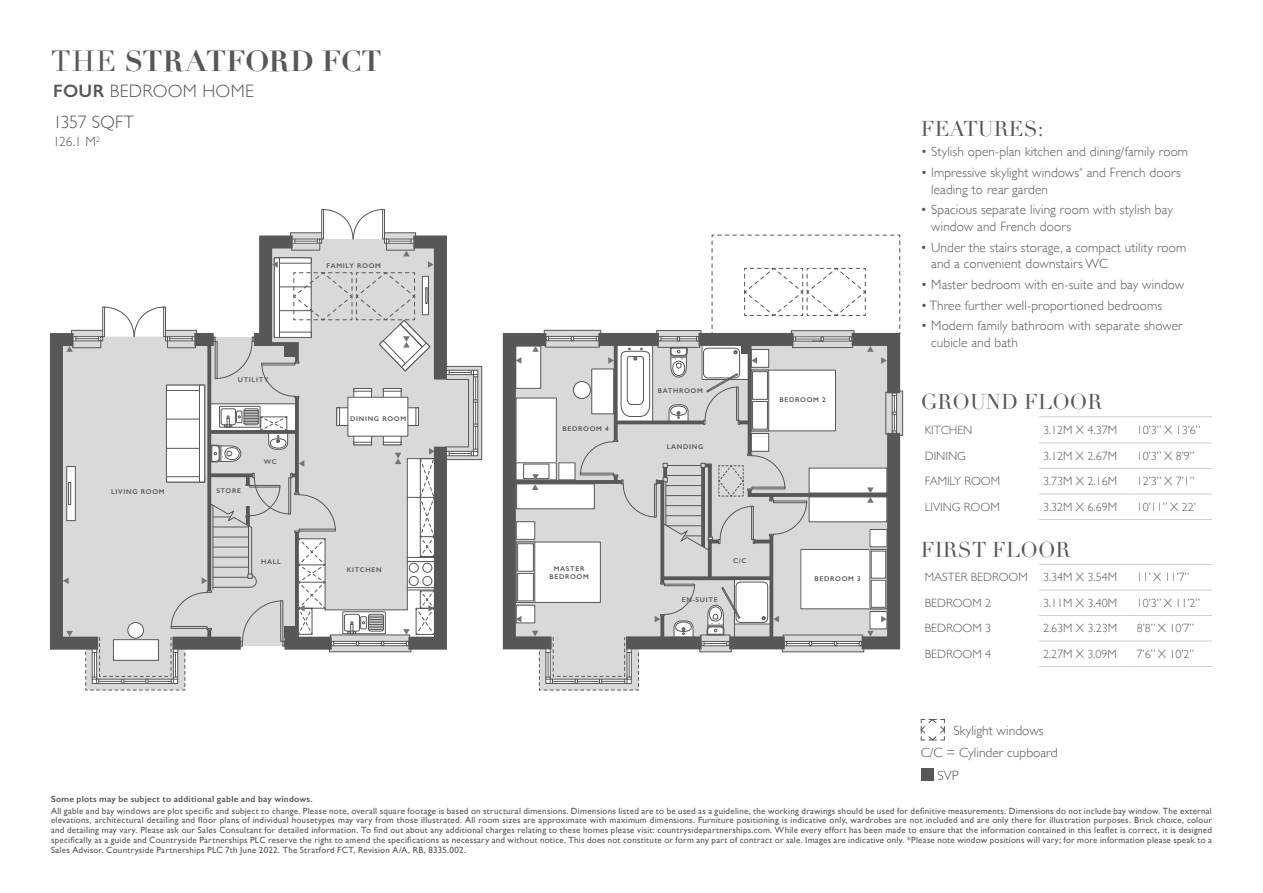
<style>
.page{position:relative;width:1263px;height:893px;background:#fff}
.page>*{position:absolute;margin:0;border:0;box-sizing:border-box;transform-origin:0 0}
.t1{font:700 28.5px "Didot";letter-spacing:-.01em;color:#575756}
.t2{font:21px "Didot";color:#575756}
.t3{font:300 18px "Gill Sans";letter-spacing:.01em;color:#575756}
.t4{font:300 18px "Gill Sans";letter-spacing:-.01em;color:#575756}
.t5{font:300 13.5px/16.5px "Gill Sans";letter-spacing:.01em;color:#575756}
.t6{font:300 12px "Gill Sans";color:#575756}
.t7{font:9px/9.8px "Gill Sans";letter-spacing:.025em;color:#575756;text-align:justify}
.t8{font:600 9px "Gill Sans";letter-spacing:.025em;color:#575756}
.t9{font:600 6.9px/8.2px "Gill Sans";letter-spacing:.1em;color:#575756;text-align:center}
.s1{font-weight:400}
.s2{font-weight:600}
</style>
<div class="page">
<svg style="left:920px;top:719px;width:25px;height:22px"></svg>
<hr style="left:1039px;top:416px;width:93px;height:1px;background:#d0d0d0">
<hr style="left:1132px;top:416px;width:80px;height:1px;background:#d0d0d0">
<hr style="left:1039px;top:443px;width:93px;height:1px;background:#d0d0d0">
<hr style="left:1132px;top:443px;width:80px;height:1px;background:#d0d0d0">
<hr style="left:1039px;top:468px;width:93px;height:1px;background:#d0d0d0">
<hr style="left:1132px;top:468px;width:80px;height:1px;background:#d0d0d0">
<hr style="left:1039px;top:494px;width:93px;height:1px;background:#d0d0d0">
<hr style="left:1132px;top:494px;width:80px;height:1px;background:#d0d0d0">
<hr style="left:1039px;top:519px;width:93px;height:1px;background:#d0d0d0">
<hr style="left:1132px;top:519px;width:80px;height:1px;background:#d0d0d0">
<hr style="left:1039px;top:564px;width:93px;height:1px;background:#d0d0d0">
<hr style="left:1132px;top:564px;width:80px;height:1px;background:#d0d0d0">
<hr style="left:1039px;top:590px;width:93px;height:1px;background:#d0d0d0">
<hr style="left:1132px;top:590px;width:80px;height:1px;background:#d0d0d0">
<hr style="left:1039px;top:615px;width:93px;height:1px;background:#d0d0d0">
<hr style="left:1132px;top:615px;width:80px;height:1px;background:#d0d0d0">
<hr style="left:1039px;top:641px;width:93px;height:1px;background:#d0d0d0">
<hr style="left:1132px;top:641px;width:80px;height:1px;background:#d0d0d0">
<hr style="left:1039px;top:666px;width:93px;height:1px;background:#d0d0d0">
<hr style="left:1132px;top:666px;width:80px;height:1px;background:#d0d0d0">
<div style="left:446px;top:366px;width:36px;height:94px;border:1px solid #575756"></div>
<div style="left:92px;top:649px;width:86px;height:35px;border:1px solid #575756"></div>
<svg style="left:49px;top:209px;width:429px;height:474px"></svg>
<div style="left:285px;top:346px;width:10px;height:11px;background:#575756"></div>
<div style="left:285px;top:626px;width:10px;height:11px;background:#575756"></div>
<div style="left:546px;top:649px;width:85px;height:35px;border:1px solid #575756"></div>
<svg style="left:502px;top:235px;width:401px;height:448px"></svg>
<div style="left:921px;top:768px;width:13px;height:13px;background:#575756"></div>
<h1 class="t1" style="left:51px;top:43px;width:332px"><span class="s1">THE</span> STRATFORD FCT</h1>
<h3 class="t3" style="left:53px;top:77px;width:202px"><span class="s2">FOUR</span> BEDROOM HOME</h3>
<h3 class="t4" style="left:53px;top:108px;width:83px">1357 SQFT</h3>
<h3 class="t5" style="left:53px;top:133px;width:48px">126.1 M<sup>2</sup></h3>
<p class="t9" style="left:111px;top:487px;width:55px">LIVING ROOM</p>
<p class="t9" style="left:238px;top:375px;width:32px">UTILITY</p>
<p class="t9" style="left:216px;top:486px;width:26px">STORE</p>
<p class="t9" style="left:264px;top:458px;width:15px">WC</p>
<p class="t9" style="left:261px;top:558px;width:21px">HALL</p>
<p class="t9" style="left:327px;top:262px;width:56px">FAMILY ROOM</p>
<p class="t9" style="left:350px;top:414px;width:58px">DINING ROOM</p>
<p class="t9" style="left:347px;top:565px;width:36px">KITCHEN</p>
<p class="t9" style="left:563px;top:424px;width:48px">BEDROOM 4</p>
<p class="t9" style="left:549px;top:564px;width:41px">MASTER<br>BEDROOM</p>
<p class="t9" style="left:658px;top:387px;width:47px">BATHROOM</p>
<p class="t9" style="left:667px;top:443px;width:38px">LANDING</p>
<p class="t9" style="left:779px;top:395px;width:48px">BEDROOM 2</p>
<p class="t9" style="left:682px;top:595px;width:37px">EN-SUITE</p>
<p class="t9" style="left:733px;top:556px;width:15px">C/C</p>
<p class="t9" style="left:815px;top:574px;width:48px">BEDROOM 3</p>
<h2 class="t2" style="left:921px;top:116px;width:124px">FEATURES:</h2>
<h3 class="t5" style="left:921px;top:143px;width:269px">• Stylish open-plan kitchen and dining/family room</h3>
<h3 class="t5" style="left:931px;top:164px;width:251px;text-indent:-11px">• Impressive skylight windows<sup>*</sup> and French doors leading to rear garden</h3>
<h3 class="t5" style="left:931px;top:201px;width:243px;text-indent:-11px">• Spacious separate living room with stylish bay window and French doors</h3>
<h3 class="t5" style="left:931px;top:238px;width:257px;text-indent:-11px">• Under the stairs storage, a compact utility room and a convenient downstairs WC</h3>
<h3 class="t5" style="left:921px;top:276px;width:265px">• Master bedroom with en-suite and bay window</h3>
<h3 class="t5" style="left:921px;top:296px;width:243px">• Three further well-proportioned bedrooms</h3>
<h3 class="t5" style="left:931px;top:317px;width:253px;text-indent:-11px">• Modern family bathroom with separate shower cubicle and bath</h3>
<h2 class="t2" style="left:921px;top:390px;width:183px">GROUND FLOOR</h2>
<h3 class="t6" style="left:925px;top:421px;width:49px">KITCHEN</h3>
<h3 class="t6" style="left:1043px;top:421px;width:75px">3.12M X 4.37M</h3>
<h3 class="t6" style="left:1137px;top:421px;width:65px">10’3” X 13’6”</h3>
<h3 class="t6" style="left:925px;top:446px;width:43px">DINING</h3>
<h3 class="t6" style="left:1043px;top:446px;width:75px">3.12M X 2.67M</h3>
<h3 class="t6" style="left:1137px;top:446px;width:59px">10’3” X 8’9”</h3>
<h3 class="t6" style="left:925px;top:472px;width:77px">FAMILY ROOM</h3>
<h3 class="t6" style="left:1043px;top:472px;width:75px">3.73M X 2.16M</h3>
<h3 class="t6" style="left:1137px;top:472px;width:59px">12’3” X 7’1”</h3>
<h3 class="t6" style="left:925px;top:497px;width:76px">LIVING ROOM</h3>
<h3 class="t6" style="left:1043px;top:497px;width:75px">3.32M X 6.69M</h3>
<h3 class="t6" style="left:1137px;top:497px;width:60px">10’11” X 22’</h3>
<h2 class="t2" style="left:921px;top:537px;width:152px">FIRST FLOOR</h2>
<h3 class="t6" style="left:925px;top:568px;width:104px">MASTER BEDROOM</h3>
<h3 class="t6" style="left:1043px;top:568px;width:75px">3.34M X 3.54M</h3>
<h3 class="t6" style="left:1137px;top:568px;width:54px">11’ X 11’7”</h3>
<h3 class="t6" style="left:925px;top:593px;width:68px">BEDROOM 2</h3>
<h3 class="t6" style="left:1043px;top:593px;width:75px">3.11M X 3.40M</h3>
<h3 class="t6" style="left:1137px;top:593px;width:65px">10’3” X 11’2”</h3>
<h3 class="t6" style="left:925px;top:619px;width:68px">BEDROOM 3</h3>
<h3 class="t6" style="left:1043px;top:619px;width:75px">2.63M X 3.23M</h3>
<h3 class="t6" style="left:1137px;top:619px;width:59px">8’8” X 10’7”</h3>
<h3 class="t6" style="left:925px;top:644px;width:68px">BEDROOM 4</h3>
<h3 class="t6" style="left:1043px;top:644px;width:75px">2.27M X 3.09M</h3>
<h3 class="t6" style="left:1137px;top:644px;width:59px">7’6” X 10’2”</h3>
<h3 class="t5" style="left:954px;top:722px;width:92px">Skylight windows</h3>
<h3 class="t5" style="left:921px;top:744px;width:139px">C/C = Cylinder cupboard</h3>
<h3 class="t5" style="left:937px;top:766px;width:23px">SVP</h3>
<p class="t8" style="left:51px;top:793px;width:263px">Some plots may be subject to additional gable and bay windows.</p>
<p class="t7" style="left:51px;top:806px;width:1162px">All gable and bay windows are plot specific and subject to change. Please note, overall square footage is based on structural dimensions. Dimensions listed are to be used as a guideline, the working drawings should be used for definitive measurements. Dimensions do not include bay window. The external elevations, architectural detailing and floor plans of individual housetypes may vary from those illustrated. All room sizes are approximate with maximum dimensions. Furniture positioning is indicative only, wardrobes are not included and are only there for illustration purposes. Brick choice, colour and detailing may vary. Please ask our Sales Consultant for detailed information. To find out about any additional charges relating to these homes please visit: countrysidepartnerships.com. While every effort has been made to ensure that the information contained in this leaflet is correct, it is designed specifically as a guide and Countryside Partnerships PLC reserve the right to amend the specifications as necessary and without notice. This does not constitute or form any part of contract or sale. Images are indicative only. *Please note window positions will vary; for more information please speak to a Sales Advisor. Countryside Partnerships PLC 7th June 2022. The Stratford FCT, Revision A/A, RB, 8335.002.</p>
</div>
